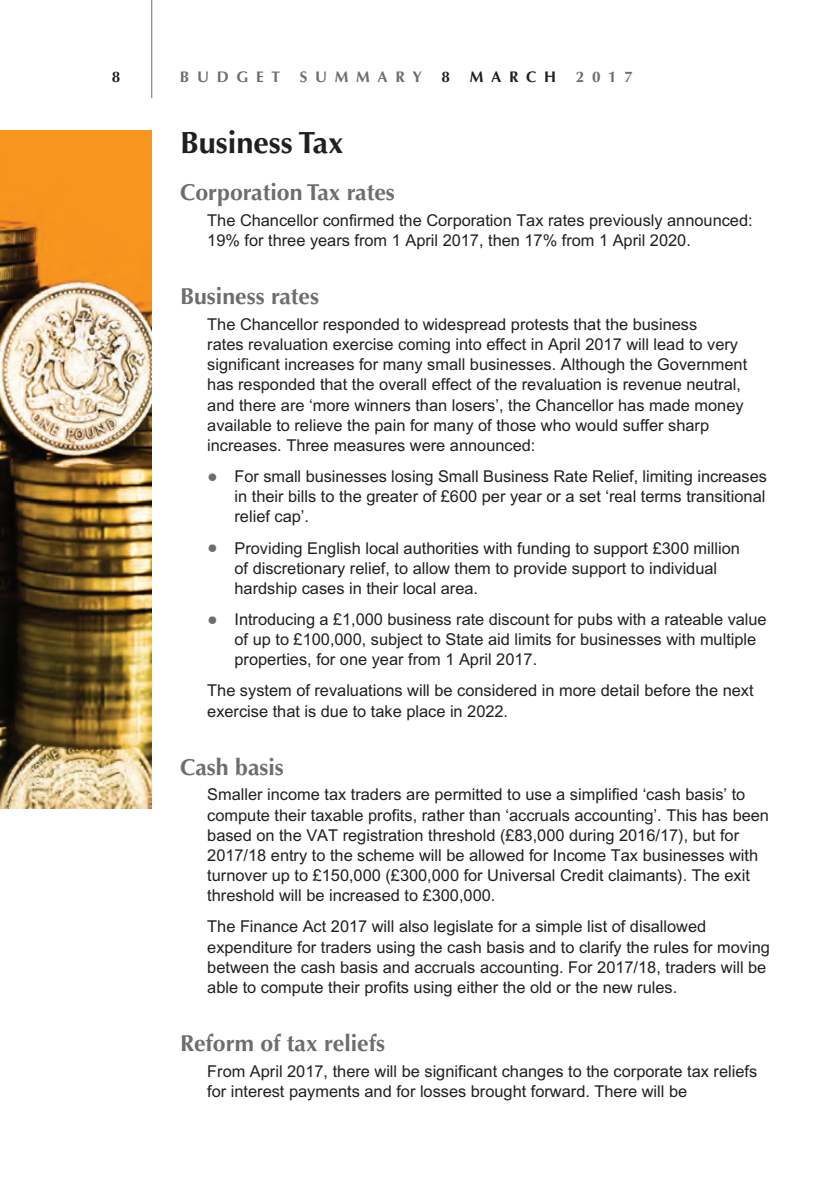
<style>
.page{position:relative;width:840px;height:1191px;background:#fff}
.page>*{position:absolute;margin:0;border:0;box-sizing:border-box;transform-origin:0 0}
.t1{font:700 30.8px "Optima";color:#231f20}
.t2{font:700 23px "Optima";color:#6c6d70}
.t3{font:16.4px/20.2px "M Arial";color:#231f20}
.t4{font:700 15.4px "Optima";letter-spacing:.5em;color:#6c6d70}
.t5{font:700 15.4px "Optima";letter-spacing:.5em;color:#231f20}
.s1{font-size:30.8px;color:#6c6d70}
</style>
<div class="page">
<hr style="left:151px;top:0;width:1px;height:98px;background:#6c6d70">
<img style="left:0;top:131px;width:151px;height:677px">
<p class="t5" style="left:112px;top:68px;width:10px">8</p>
<p class="t4" style="left:180px;top:68px;width:101px">BUDGET</p>
<p class="t4" style="left:299px;top:68px;width:123px">SUMMARY</p>
<p class="t5" style="left:441px;top:68px;width:10px">8</p>
<p class="t5" style="left:469px;top:68px;width:88px">MARCH</p>
<p class="t4" style="left:575px;top:68px;width:59px">2017</p>
<h1 class="t1" style="left:180px;top:125px;width:165px">Business Tax</h1>
<h2 class="t2" style="left:180px;top:179px;width:216px">Corporation Tax rates</h2>
<p class="t3" style="left:207px;top:210px;width:546px">The Chancellor confirmed the Corporation Tax rates previously announced:<br>19% for three years from 1 April 2017, then 17% from 1 April 2020.</p>
<h2 class="t2" style="left:180px;top:283px;width:141px">Business rates</h2>
<p class="t3" style="left:207px;top:314px;width:541px">The Chancellor responded to widespread protests that the business<br>rates revaluation exercise coming into effect in April 2017 will lead to very significant increases for many small businesses. Although the Government has responded that the overall effect of the revaluation is revenue neutral, and there are ‘more winners than losers’, the Chancellor has made money available to relieve the pain for many of those who would suffer sharp increases. Three measures were announced:</p>
<p class="t3" style="left:234px;top:466px;width:533px;text-align:justify;text-indent:-27px"><span class="s1">•</span> For small businesses losing Small Business Rate Relief, limiting increases in their bills to the greater of £600 per year or a set ‘real terms transitional relief cap’.</p>
<p class="t3" style="left:234px;top:537px;width:506px;text-indent:-27px"><span class="s1">•</span> Providing English local authorities with funding to support £300 million of discretionary relief, to allow them to provide support to individual hardship cases in their local area.</p>
<p class="t3" style="left:234px;top:609px;width:533px;text-indent:-27px"><span class="s1">•</span> Introducing a £1,000 business rate discount for pubs with a rateable value of up to £100,000, subject to State aid limits for businesses with multiple properties, for one year from 1 April 2017.</p>
<p class="t3" style="left:207px;top:680px;width:547px">The system of revaluations will be considered in more detail before the next exercise that is due to take place in 2022.</p>
<h2 class="t2" style="left:180px;top:753px;width:105px">Cash basis</h2>
<p class="t3" style="left:207px;top:784px;width:563px">Smaller income tax traders are permitted to use a simplified ‘cash basis’ to compute their taxable profits, rather than ‘accruals accounting’. This has been based on the VAT registration threshold (£83,000 during 2016/17), but for 2017/18 entry to the scheme will be allowed for Income Tax businesses with turnover up to £150,000 (£300,000 for Universal Credit claimants). The exit threshold will be increased to £300,000.</p>
<p class="t3" style="left:207px;top:916px;width:564px">The Finance Act 2017 will also legislate for a simple list of disallowed expenditure for traders using the cash basis and to clarify the rules for moving between the cash basis and accruals accounting. For 2017/18, traders will be able to compute their profits using either the old or the new rules.</p>
<h2 class="t2" style="left:180px;top:1029px;width:206px">Reform of tax reliefs</h2>
<p class="t3" style="left:207px;top:1060px;width:551px">From April 2017, there will be significant changes to the corporate tax reliefs for interest payments and for losses brought forward. There will be</p>
</div>
